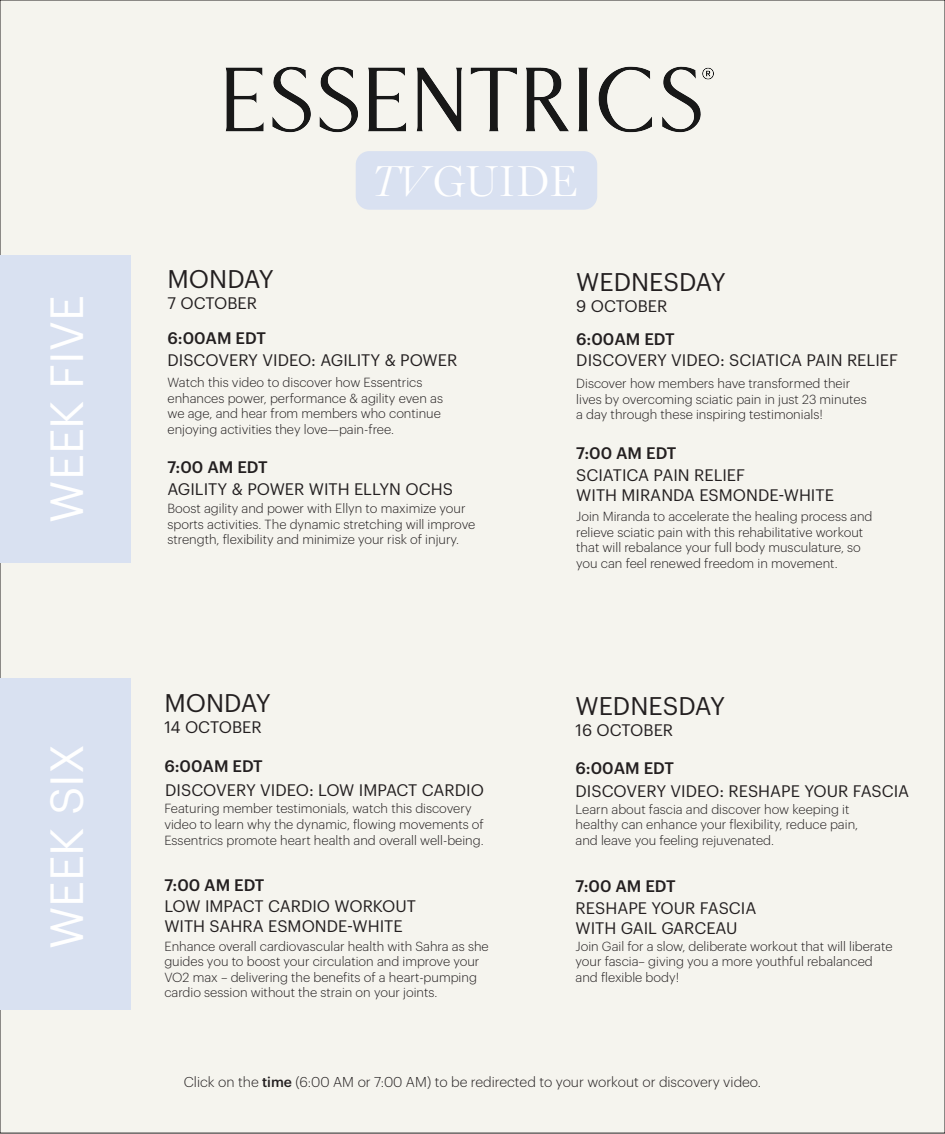
<style>
.page{position:relative;width:945px;height:1134px;background:#fff}
.page>*{position:absolute;margin:0;border:0;box-sizing:border-box;transform-origin:0 0}
.t1{font:45.59px "Graphik";color:#fff}
.t2{font:300 43.57px "Miller Display";color:#fff}
.t3{font:25.03px "Graphik";color:#231f20}
.t4{font:16.36px/19.7px "Graphik";color:#231f20}
.t5{font:500 16.36px "Graphik";color:#231f20}
.t6{font:300 14px "Graphik";color:#231f20}
.t7{font:300 12.95px/15.5px "Graphik";color:#231f20}
.s1{font-style:italic}
.s2{font-weight:500}
</style>
<div class="page">
<div style="left:0;top:0;width:945px;height:1133px;background:#f5f4ee"></div>
<img style="left:225px;top:66px;width:489px;height:67px">
<div style="left:1px;top:255px;width:130px;height:308px;background:#d9e1f1"></div>
<div style="left:1px;top:679px;width:130px;height:331px;background:#d9e1f1"></div>
<div style="left:356px;top:151px;width:241px;height:59px;background:#d9e1f1;border-radius:14px"></div>
<h1 class="t1" style="left:32px;top:523px;width:229px;rotate:-90deg">WEEK FIVE</h1>
<h1 class="t1" style="left:32px;top:949px;width:207px;rotate:-90deg">WEEK SIX</h1>
<h3 class="t3" style="left:168px;top:260px;width:108px">MONDAY</h3>
<p class="t4" style="left:168px;top:292px;width:91px">7 OCTOBER</p>
<h2 class="t2" style="left:372px;top:155px;width:207px"><span class="s1">TV</span> GUIDE</h2>
<h3 class="t3" style="left:576px;top:263px;width:151px">WEDNESDAY</h3>
<p class="t4" style="left:576px;top:295px;width:93px">9 OCTOBER</p>
<p class="t5" style="left:168px;top:326px;width:100px">6:00AM EDT</p>
<p class="t5" style="left:576px;top:327px;width:100px">6:00AM EDT</p>
<p class="t4" style="left:168px;top:349px;width:291px">DISCOVERY VIDEO: AGILITY &amp; POWER</p>
<p class="t7" style="left:168px;top:374px;width:277px">Watch this video to discover how Essentrics enhances power, performance &amp; agility even as we age, and hear from members who continue enjoying activities they love—pain-free.</p>
<p class="t5" style="left:168px;top:454px;width:102px">7:00 AM EDT</p>
<p class="t4" style="left:168px;top:478px;width:287px">AGILITY &amp; POWER WITH ELLYN OCHS</p>
<p class="t7" style="left:168px;top:500px;width:309px">Boost agility and power with Ellyn to maximize your sports activities. The dynamic stretching will improve strength, flexibility and minimize your risk of injury.</p>
<h3 class="t3" style="left:164px;top:684px;width:108px">MONDAY</h3>
<p class="t4" style="left:164px;top:716px;width:99px">14 OCTOBER</p>
<p class="t4" style="left:576px;top:349px;width:323px">DISCOVERY VIDEO: SCIATICA PAIN RELIEF</p>
<p class="t7" style="left:576px;top:375px;width:292px">Discover how members have transformed their lives by overcoming sciatic pain in just 23 minutes a day through these inspiring testimonials!</p>
<p class="t5" style="left:576px;top:440px;width:102px">7:00 AM EDT</p>
<p class="t4" style="left:576px;top:464px;width:259px">SCIATICA PAIN RELIEF<br>WITH MIRANDA ESMONDE-WHITE</p>
<p class="t7" style="left:576px;top:508px;width:298px">Join Miranda to accelerate the healing process and relieve sciatic pain with this rehabilitative workout that will rebalance your full body musculature, so you can feel renewed freedom in movement.</p>
<h3 class="t3" style="left:576px;top:687px;width:151px">WEDNESDAY</h3>
<p class="t4" style="left:576px;top:718px;width:99px">16 OCTOBER</p>
<p class="t5" style="left:164px;top:753px;width:100px">6:00AM EDT</p>
<p class="t5" style="left:576px;top:756px;width:100px">6:00AM EDT</p>
<p class="t4" style="left:165px;top:778px;width:320px">DISCOVERY VIDEO: LOW IMPACT CARDIO</p>
<p class="t7" style="left:164px;top:800px;width:321px">Featuring member testimonials, watch this discovery video to learn why the dynamic, flowing movements of<br>Essentrics promote heart health and overall well-being.</p>
<p class="t5" style="left:164px;top:873px;width:102px">7:00 AM EDT</p>
<p class="t4" style="left:164px;top:895px;width:253px">LOW IMPACT CARDIO WORKOUT<br>WITH SAHRA ESMONDE-WHITE</p>
<p class="t7" style="left:164px;top:937px;width:326px">Enhance overall cardiovascular health with Sahra as she guides you to boost your circulation and improve your VO2 max – delivering the benefits of a heart-pumping cardio session without the strain on your joints.</p>
<p class="t4" style="left:576px;top:779px;width:335px">DISCOVERY VIDEO: RESHAPE YOUR FASCIA</p>
<p class="t7" style="left:576px;top:800px;width:284px">Learn about fascia and discover how keeping it healthy can enhance your flexibility, reduce pain, and leave you feeling rejuvenated.</p>
<p class="t5" style="left:576px;top:874px;width:102px">7:00 AM EDT</p>
<p class="t4" style="left:576px;top:897px;width:182px">RESHAPE YOUR FASCIA<br>WITH GAIL GARCEAU</p>
<p class="t7" style="left:576px;top:937px;width:319px">Join Gail for a slow, deliberate workout that will liberate your fascia– giving you a more youthful rebalanced and flexible body!</p>
<p class="t6" style="left:184px;top:1072px;width:579px">Click on the <span class="s2">time</span> (6:00 AM or 7:00 AM) to be redirected to your workout or discovery video.</p>
</div>
